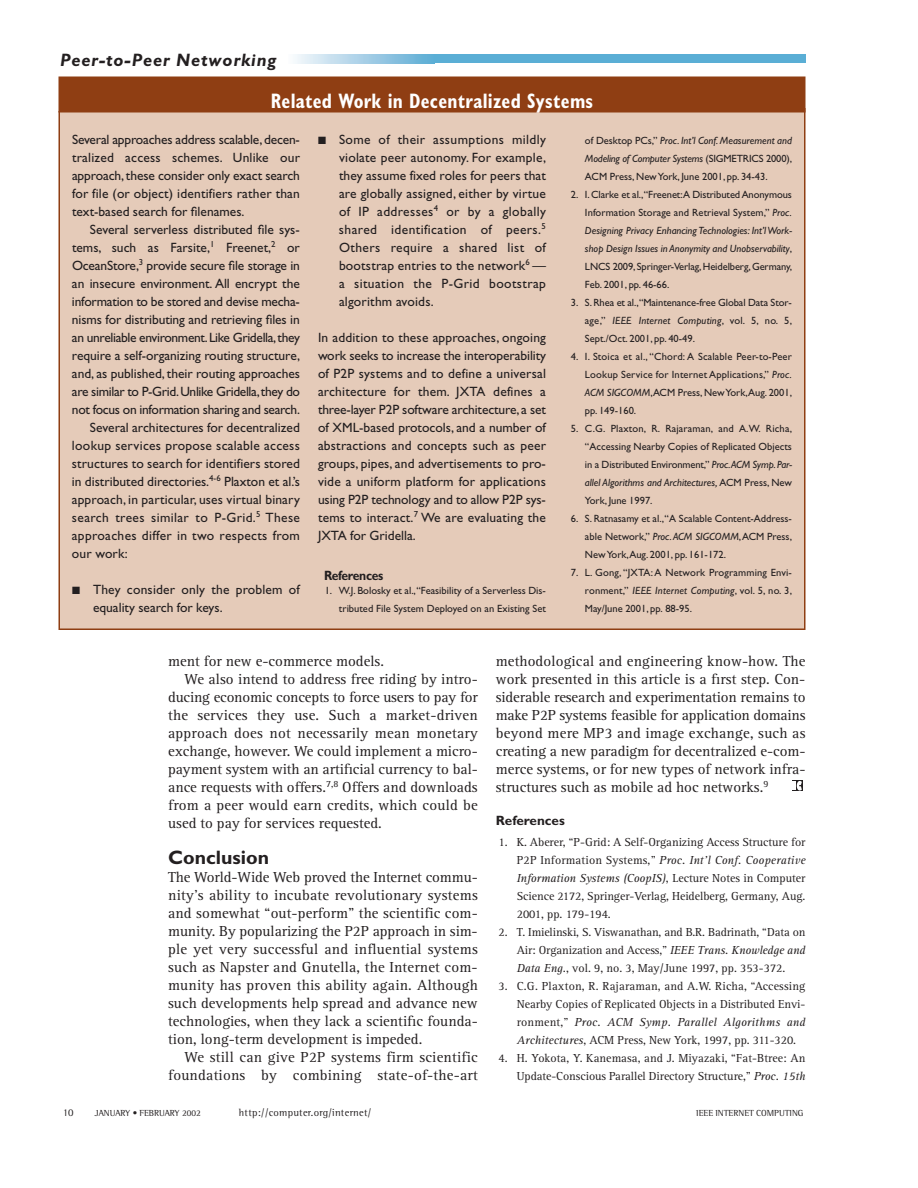
<style>
.page{position:relative;width:918px;height:1188px;background:#fff}
.page>*{position:absolute;margin:0;border:0;box-sizing:border-box;transform-origin:0 0}
.t1{font:700 condensed 21px "Gill Sans";letter-spacing:.015em;color:#fff;scale:.9 1}
.t2{font:700 19.5px "Gill Sans";color:#231f20}
.t3{font:italic 700 18px "Gill Sans";letter-spacing:.05em;color:#231f20}
.t4{font:15px/18px "Rotis Serif";color:#231f20;text-align:justify}
.t5{font:13.5px/18px "Gill Sans";color:#231f20;text-align:justify}
.t6{font:13.5px "Gill Sans";letter-spacing:-.025em;color:#231f20}
.t7{font:13.5px "Gill Sans";letter-spacing:.025em;color:#231f20}
.t8{font:13.5px "Gill Sans";letter-spacing:-.02em;color:#231f20}
.t9{font:13.5px "Gill Sans";letter-spacing:.02em;color:#231f20}
.t10{font:700 13.5px "Gill Sans";color:#231f20}
.t11{font:700 13.5px "Gill Sans";letter-spacing:-.025em;color:#231f20;scale:.9 1}
.t12{font:12px/18px "Rotis Serif";letter-spacing:-.005em;color:#231f20;text-align:justify}
.t13{font:10.5px/18px "Gill Sans";color:#231f20;text-align:justify}
.t14{font:10.5px "Rotis Semi Serif";letter-spacing:.025em;color:#231f20}
.t15{font:9px "Rotis Semi Serif";color:#231f20}
.s1{font-style:italic}
</style>
<div class="page">
<svg style="left:793px;top:781px;width:9px;height:10px"></svg>
<div style="left:431px;top:54px;width:374px;height:9px;background:#5aaed5"></div>
<svg style="left:295px;top:54px;width:136px;height:9px"></svg>
<div style="left:59px;top:109px;width:746px;height:520px;background:#e5cbb9"></div>
<div style="left:58px;top:76px;width:748px;height:36px;background:#8f3e13"></div>
<h3 class="t3" style="left:60px;top:54px;width:218px">Peer-to-Peer Networking</h3>
<h1 class="t1" style="left:271px;top:94px;width:360px">Related Work in Decentralized Systems</h1>
<p class="t5" style="left:72px;top:132px;width:230px">Several approaches address scalable,decen&shy;tralized access schemes. Unlike our approach,these consider only exact search for file (or object) identifiers rather than text-based search for filenames.</p>
<p class="t5" style="left:90px;top:222px;width:211px">Several serverless distributed file sys-</p>
<p class="t5" style="left:72px;top:240px;width:230px">tems, such as Farsite,<sup>1</sup> Freenet,<sup>2</sup> or</p>
<p class="t5" style="left:72px;top:258px;width:229px">OceanStore,<sup>3</sup> provide secure file storage in</p>
<p class="t5" style="left:72px;top:276px;width:230px">an insecure environment. All encrypt the</p>
<p class="t5" style="left:72px;top:294px;width:229px">information to be stored and devise mecha-</p>
<p class="t5" style="left:72px;top:312px;width:229px">nisms for distributing and retrieving files in</p>
<p class="t6" style="left:72px;top:333px;width:229px">an unreliable environment.Like Gridella,they</p>
<p class="t5" style="left:72px;top:348px;width:230px">require a self-organizing routing structure,</p>
<p class="t5" style="left:72px;top:366px;width:230px">and, as published, their routing approaches</p>
<p class="t6" style="left:72px;top:387px;width:230px">are similar to P-Grid.Unlike Gridella,they do</p>
<p class="t8" style="left:72px;top:405px;width:229px">not focus on information sharing and search.</p>
<p class="t5" style="left:90px;top:420px;width:212px">Several architectures for decentralized</p>
<p class="t9" style="left:72px;top:441px;width:229px">lookup services propose scalable access</p>
<p class="t5" style="left:72px;top:456px;width:230px">structures to search for identifiers stored</p>
<p class="t5" style="left:72px;top:474px;width:230px">in distributed directories.<sup>4-6</sup> Plaxton et al.’s</p>
<p class="t5" style="left:72px;top:492px;width:230px">approach, in particular, uses virtual binary</p>
<p class="t7" style="left:72px;top:513px;width:230px">search trees similar to P-Grid.<sup>5</sup> These</p>
<p class="t7" style="left:72px;top:531px;width:229px">approaches differ in two respects from</p>
<p class="t5" style="left:72px;top:546px;width:57px">our work:</p>
<p class="t5" style="left:93px;top:582px;width:209px;text-indent:-21px">■ They consider only the problem of equality search for keys.</p>
<p class="t5" style="left:339px;top:132px;width:209px;text-indent:-21px">■ Some of their assumptions mildly violate peer autonomy. For example, they assume fixed roles for peers that are globally assigned, either by virtue of IP addresses<sup>4</sup> or by a globally shared identification of peers.<sup>5<br></sup>Others require a shared list of bootstrap entries to the network<sup>6</sup> — a situation the P-Grid bootstrap algorithm avoids.</p>
<p class="t5" style="left:318px;top:330px;width:230px">In addition to these approaches, ongoing work seeks to increase the interoperability of P2P systems and to define a universal architecture for them. JXTA defines a three-layer P2P software architecture,a set of XML-based protocols, and a number of abstractions and concepts such as peer groups, pipes, and advertisements to pro&shy;vide a uniform platform for applications using P2P technology and to allow P2P sys&shy;tems to interact.<sup>7</sup> We are evaluating the JXTA for Gridella.</p>
<p class="t11" style="left:324px;top:570px;width:68px">References</p>
<p class="t13" style="left:325px;top:583px;width:223px;text-align:right">1. W.J. Bolosky et al.,“Feasibility of a Serverless Dis&shy;tributed File System Deployed on an Existing Set</p>
<p class="t13" style="left:585px;top:133px;width:209px">of Desktop PCs,” <span class="s1">Proc. Int’l Conf. Measurement and Modeling of Computer Systems</span> (SIGMETRICS 2000), ACM Press, New York, June 2001, pp. 34-43.</p>
<p class="t13" style="left:585px;top:187px;width:209px;text-indent:-14px">2. I.Clarke et al.,“Freenet:A Distributed Anonymous Information Storage and Retrieval System,” <span class="s1">Proc.<br>Designing Privacy Enhancing Technologies: Int’l Work&shy;shop Design Issues in Anonymity and Unobservability</span>, LNCS 2009,Springer-Verlag,Heidelberg,Germany, Feb. 2001, pp. 46-66.</p>
<p class="t13" style="left:585px;top:295px;width:208px;text-indent:-14px">3. S.Rhea et al.,“Maintenance-free Global Data Stor&shy;age,” <span class="s1">IEEE Internet Computing</span>, vol. 5, no. 5, Sept./Oct. 2001, pp. 40-49.</p>
<p class="t13" style="left:585px;top:349px;width:209px;text-indent:-14px">4. I. Stoica et al., “Chord: A Scalable Peer-to-Peer Lookup Service for Internet Applications,” <span class="s1">Proc.<br>ACM SIGCOMM</span>,ACM Press, New York,Aug. 2001, pp. 149-160.</p>
<p class="t13" style="left:585px;top:421px;width:209px;text-indent:-14px">5. C.G. Plaxton, R. Rajaraman, and A.W. Richa, “Accessing Nearby Copies of Replicated Objects in a Distributed Environment,” <span class="s1">Proc.ACM Symp.Par&shy;allel Algorithms and Architectures,</span> ACM Press, New York, June 1997.</p>
<p class="t13" style="left:585px;top:511px;width:209px;text-indent:-14px">6. S. Ratnasamy et al.,“A Scalable Content-Address&shy;able Network,” <span class="s1">Proc.ACM SIGCOMM</span>,ACM Press, New York,Aug. 2001, pp. 161-172.</p>
<p class="t13" style="left:585px;top:565px;width:209px;text-indent:-14px">7. L. Gong, “JXTA: A Network Programming Envi&shy;ronment,” <span class="s1">IEEE Internet Computing</span>, vol. 5, no. 3, May/June 2001, pp. 88-95.</p>
<p class="t4" style="left:168px;top:653px;width:217px">ment for new e-commerce models.</p>
<p class="t4" style="left:185px;top:671px;width:295px">We also intend to address free riding by intro-</p>
<p class="t4" style="left:168px;top:689px;width:311px">ducing economic concepts to force users to pay for</p>
<p class="t4" style="left:168px;top:707px;width:311px">the services they use. Such a market-driven</p>
<p class="t4" style="left:168px;top:725px;width:311px">approach does not necessarily mean monetary</p>
<p class="t4" style="left:168px;top:743px;width:311px">exchange, however. We could implement a micro-</p>
<p class="t4" style="left:168px;top:761px;width:311px">payment system with an artificial currency to bal-</p>
<p class="t4" style="left:168px;top:779px;width:311px">ance requests with offers.<sup>7,8</sup> Offers and downloads</p>
<p class="t4" style="left:168px;top:797px;width:311px">from a peer would earn credits, which could be</p>
<p class="t4" style="left:168px;top:815px;width:215px">used to pay for services requested.</p>
<h2 class="t2" style="left:168px;top:851px;width:102px">Conclusion</h2>
<p class="t4" style="left:168px;top:869px;width:311px">The World-Wide Web proved the Internet commu&shy;nity’s ability to incubate revolutionary systems and somewhat “out-perform” the scientific com&shy;munity. By popularizing the P2P approach in sim&shy;ple yet very successful and influential systems such as Napster and Gnutella, the Internet com&shy;munity has proven this ability again. Although such developments help spread and advance new technologies, when they lack a scientific founda&shy;tion, long-term development is impeded.</p>
<p class="t4" style="left:168px;top:1049px;width:311px;text-align:right">We still can give P2P systems firm scientific foundations by combining state-of-the-art</p>
<p class="t4" style="left:496px;top:653px;width:311px">methodological and engineering know-how. The work presented in this article is a first step. Con&shy;siderable research and experimentation remains to make P2P systems feasible for application domains beyond mere MP3 and image exchange, such as creating a new paradigm for decentralized e-com&shy;merce systems, or for new types of network infra&shy;structures such as mobile ad hoc networks.<sup>9</sup></p>
<p class="t10" style="left:496px;top:816px;width:71px">References</p>
<p class="t12" style="left:517px;top:834px;width:290px;text-indent:-18px">1. K. Aberer, “P-Grid: A Self-Organizing Access Structure for P2P Information Systems,” <span class="s1">Proc. Int’l Conf. Cooperative Information Systems (CoopIS)</span>, Lecture Notes in Computer Science 2172, Springer-Verlag, Heidelberg, Germany, Aug.<br>2001, pp. 179-194.</p>
<p class="t12" style="left:517px;top:924px;width:290px;text-indent:-18px">2. T. Imielinski, S. Viswanathan, and B.R. Badrinath, “Data on Air: Organization and Access,” <span class="s1">IEEE Trans. Knowledge and Data Eng.</span>, vol. 9, no. 3, May/June 1997, pp. 353-372.</p>
<p class="t12" style="left:517px;top:978px;width:290px;text-indent:-18px">3. C.G. Plaxton, R. Rajaraman, and A.W. Richa, “Accessing Nearby Copies of Replicated Objects in a Distributed Envi&shy;ronment,” <span class="s1">Proc. ACM Symp. Parallel Algorithms and Architectures</span>, ACM Press, New York, 1997, pp. 311-320.</p>
<p class="t12" style="left:499px;top:1050px;width:308px;text-align:right">4. H. Yokota, Y. Kanemasa, and J. Miyazaki, “Fat-Btree: An<br>Update-Conscious Parallel Directory Structure,” <span class="s1">Proc. 15th</span></p>
<p class="t14" style="left:63px;top:1109px;width:12px">10</p>
<p class="t15" style="left:95px;top:1110px;width:107px">JANUARY • FEBRUARY 2002</p>
<p class="t14" style="left:239px;top:1109px;width:134px">http://computer.org/internet/</p>
<p class="t15" style="left:696px;top:1110px;width:109px">IEEE INTERNET COMPUTING</p>
</div>
